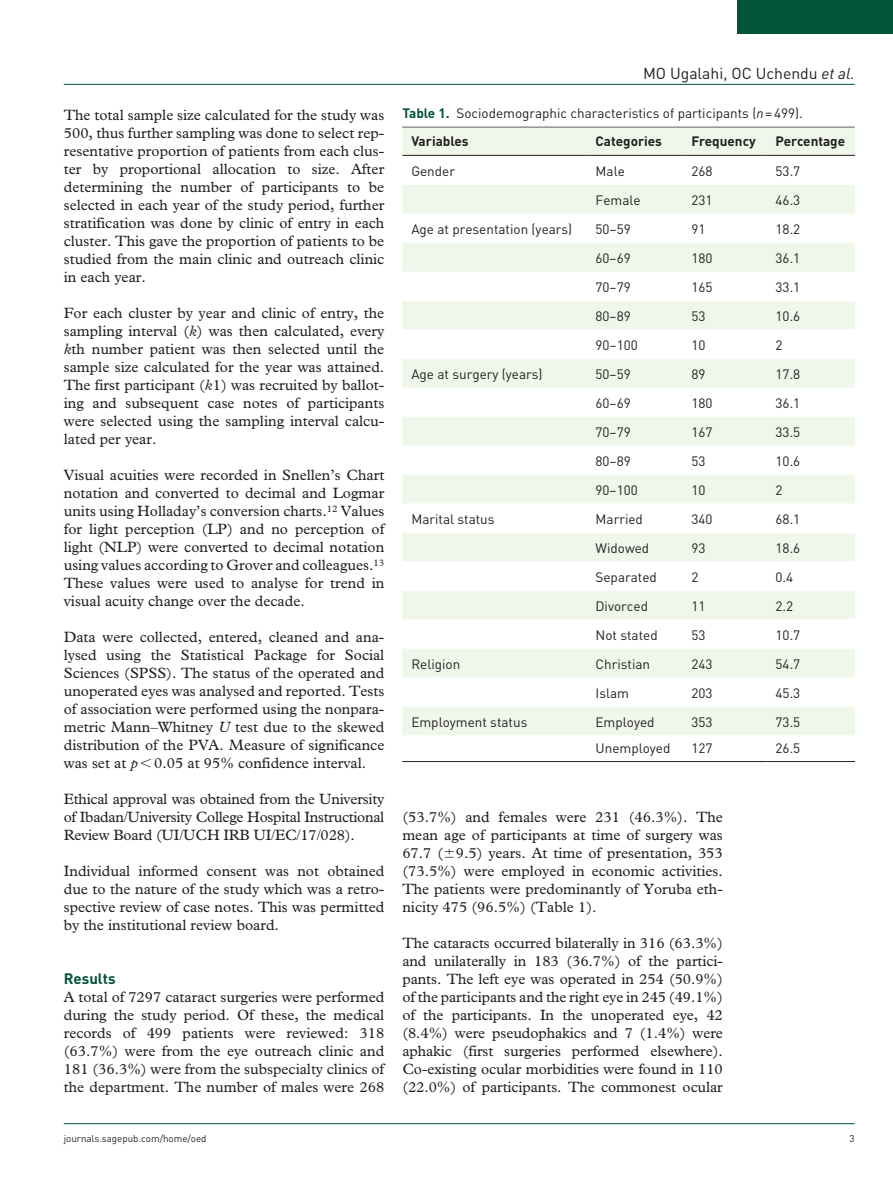
<style>
.page{position:relative;width:893px;height:1191px;background:#fff}
.page>*{position:absolute;margin:0;border:0;box-sizing:border-box;transform-origin:0 0}
.t1{font:15.75px "DIN";color:#231f20}
.t2{font:15px/18px "Plantin Std";color:#231f20;text-align:justify}
.t3{font:700 15px "DIN";color:#015436}
.t4{font:13.5px/28.5px "DIN";color:#231f20}
.t5{font:700 13.5px "DIN";color:#231f20}
.t6{font:9.75px "DIN";color:#231f20}
.s1{font-style:italic}
.s2{font-weight:700;color:#015436}
.s3{font-weight:700}
</style>
<div class="page">
<hr style="left:64px;top:84px;width:791px;height:1px;background:#015436">
<hr style="left:64px;top:1123px;width:791px;height:1px;background:#015436">
<div style="left:738px;top:0;width:155px;height:34px;background:#015436"></div>
<hr style="left:402px;top:127px;width:453px;height:1px;background:#231f20">
<div style="left:402px;top:128px;width:453px;height:27px;background:#eff7ea"></div>
<svg style="left:402px;top:185px;width:453px;height:550px;fill:#eff7ea"></svg>
<hr style="left:402px;top:155px;width:184px;height:1px;background:#231f20">
<hr style="left:586px;top:155px;width:96px;height:1px;background:#231f20">
<hr style="left:682px;top:155px;width:84px;height:1px;background:#231f20">
<hr style="left:766px;top:155px;width:89px;height:1px;background:#231f20">
<hr style="left:402px;top:761px;width:184px;height:1px;background:#231f20">
<hr style="left:586px;top:761px;width:96px;height:1px;background:#231f20">
<hr style="left:682px;top:761px;width:84px;height:1px;background:#231f20">
<hr style="left:766px;top:761px;width:89px;height:1px;background:#231f20">
<p class="t2" style="left:64px;top:106px;width:322px">The total sample size calculated for the study was 500, thus further sampling was done to select rep&shy;resentative proportion of patients from each clus&shy;ter by proportional allocation to size. After determining the number of participants to be selected in each year of the study period, further stratification was done by clinic of entry in each cluster. This gave the proportion of patients to be studied from the main clinic and outreach clinic in each year.</p>
<p class="t2" style="left:64px;top:304px;width:322px">For each cluster by year and clinic of entry, the sampling interval (<span class="s1">k</span>) was then calculated, every <span class="s1">k</span>th number patient was then selected until the sample size calculated for the year was attained.<br>The first participant (<span class="s1">k</span>1) was recruited by ballot&shy;ing and subsequent case notes of participants were selected using the sampling interval calcu&shy;lated per year.</p>
<p class="t2" style="left:64px;top:466px;width:322px">Visual acuities were recorded in Snellen’s Chart notation and converted to decimal and Logmar units using Holladay’s conversion charts.<sup>12</sup> Values for light perception (LP) and no perception of light (NLP) were converted to decimal notation using values according to Grover and colleagues.<sup>13<br></sup>These values were used to analyse for trend in visual acuity change over the decade.</p>
<p class="t2" style="left:64px;top:628px;width:322px">Data were collected, entered, cleaned and ana&shy;lysed using the Statistical Package for Social Sciences (SPSS). The status of the operated and unoperated eyes was analysed and reported. Tests of association were performed using the nonpara&shy;metric Mann–Whitney <span class="s1">U</span> test due to the skewed distribution of the PVA. Measure of significance was set at <span class="s1">p</span> 0.05 at 95% confidence interval.</p>
<p class="t2" style="left:64px;top:790px;width:322px">Ethical approval was obtained from the University of Ibadan/University College Hospital Instructional Review Board (UI/UCH IRB UI/EC/17/028).</p>
<p class="t2" style="left:64px;top:862px;width:322px">Individual informed consent was not obtained due to the nature of the study which was a retro&shy;spective review of case notes. This was permitted by the institutional review board.</p>
<p class="t3" style="left:64px;top:969px;width:53px">Results</p>
<p class="t2" style="left:64px;top:988px;width:322px">A total of 7297 cataract surgeries were performed during the study period. Of these, the medical records of 499 patients were reviewed: 318 (63.7%) were from the eye outreach clinic and 181 (36.3%) were from the subspecialty clinics of the department. The number of males were 268</p>
<p class="t1" style="left:643px;top:63px;width:213px">MO Ugalahi, OC Uchendu <span class="s1">et al.</span></p>
<p class="t4" style="left:411px;top:98px;width:393px;text-indent:-9px"><span class="s2">Table 1.</span> Sociodemographic characteristics of participants (<span class="s1">n</span>=499).<br><span class="s3">Variables</span></p>
<p class="t5" style="left:596px;top:133px;width:68px">Categories</p>
<p class="t5" style="left:691px;top:133px;width:66px">Frequency</p>
<p class="t5" style="left:775px;top:133px;width:71px">Percentage</p>
<p class="t4" style="left:411px;top:156px;width:45px">Gender</p>
<p class="t4" style="left:596px;top:156px;width:31px">Male</p>
<p class="t4" style="left:691px;top:156px;width:23px">268</p>
<p class="t4" style="left:775px;top:156px;width:26px">53.7</p>
<p class="t4" style="left:596px;top:185px;width:47px">Female</p>
<p class="t4" style="left:691px;top:185px;width:23px">231</p>
<p class="t4" style="left:775px;top:185px;width:26px">46.3</p>
<p class="t4" style="left:411px;top:214px;width:162px">Age at presentation (years)</p>
<p class="t4" style="left:596px;top:214px;width:37px">50–59</p>
<p class="t4" style="left:691px;top:214px;width:16px">91</p>
<p class="t4" style="left:775px;top:214px;width:26px">18.2</p>
<p class="t4" style="left:596px;top:243px;width:37px">60–69</p>
<p class="t4" style="left:691px;top:243px;width:23px">180</p>
<p class="t4" style="left:775px;top:243px;width:26px">36.1</p>
<p class="t4" style="left:596px;top:272px;width:37px">70–79</p>
<p class="t4" style="left:691px;top:272px;width:23px">165</p>
<p class="t4" style="left:775px;top:272px;width:26px">33.1</p>
<p class="t4" style="left:596px;top:301px;width:37px">80–89</p>
<p class="t4" style="left:691px;top:301px;width:16px">53</p>
<p class="t4" style="left:775px;top:301px;width:26px">10.6</p>
<p class="t4" style="left:596px;top:330px;width:44px">90–100</p>
<p class="t4" style="left:691px;top:330px;width:16px">10</p>
<p class="t4" style="left:775px;top:330px;width:9px">2</p>
<p class="t4" style="left:411px;top:359px;width:133px">Age at surgery (years)</p>
<p class="t4" style="left:596px;top:359px;width:37px">50–59</p>
<p class="t4" style="left:691px;top:359px;width:16px">89</p>
<p class="t4" style="left:775px;top:359px;width:26px">17.8</p>
<p class="t4" style="left:596px;top:388px;width:37px">60–69</p>
<p class="t4" style="left:691px;top:388px;width:23px">180</p>
<p class="t4" style="left:775px;top:388px;width:26px">36.1</p>
<p class="t4" style="left:596px;top:417px;width:37px">70–79</p>
<p class="t4" style="left:691px;top:417px;width:23px">167</p>
<p class="t4" style="left:775px;top:417px;width:26px">33.5</p>
<p class="t4" style="left:596px;top:446px;width:37px">80–89</p>
<p class="t4" style="left:691px;top:446px;width:16px">53</p>
<p class="t4" style="left:775px;top:446px;width:26px">10.6</p>
<p class="t4" style="left:596px;top:475px;width:44px">90–100</p>
<p class="t4" style="left:691px;top:475px;width:16px">10</p>
<p class="t4" style="left:775px;top:475px;width:9px">2</p>
<p class="t4" style="left:411px;top:504px;width:85px">Marital status</p>
<p class="t4" style="left:596px;top:504px;width:49px">Married</p>
<p class="t4" style="left:691px;top:504px;width:23px">340</p>
<p class="t4" style="left:775px;top:504px;width:26px">68.1</p>
<p class="t4" style="left:596px;top:533px;width:55px">Widowed</p>
<p class="t4" style="left:691px;top:533px;width:16px">93</p>
<p class="t4" style="left:775px;top:533px;width:26px">18.6</p>
<p class="t4" style="left:596px;top:562px;width:63px">Separated</p>
<p class="t4" style="left:691px;top:562px;width:9px">2</p>
<p class="t4" style="left:775px;top:562px;width:19px">0.4</p>
<p class="t4" style="left:596px;top:591px;width:54px">Divorced</p>
<p class="t4" style="left:691px;top:591px;width:16px">11</p>
<p class="t4" style="left:775px;top:591px;width:19px">2.2</p>
<p class="t4" style="left:596px;top:620px;width:64px">Not stated</p>
<p class="t4" style="left:691px;top:620px;width:16px">53</p>
<p class="t4" style="left:775px;top:620px;width:26px">10.7</p>
<p class="t4" style="left:411px;top:649px;width:50px">Religion</p>
<p class="t4" style="left:596px;top:649px;width:56px">Christian</p>
<p class="t4" style="left:691px;top:649px;width:23px">243</p>
<p class="t4" style="left:775px;top:649px;width:26px">54.7</p>
<p class="t4" style="left:596px;top:678px;width:35px">Islam</p>
<p class="t4" style="left:691px;top:678px;width:23px">203</p>
<p class="t4" style="left:775px;top:678px;width:26px">45.3</p>
<p class="t4" style="left:411px;top:707px;width:118px">Employment status</p>
<p class="t4" style="left:596px;top:707px;width:61px">Employed</p>
<p class="t4" style="left:691px;top:707px;width:23px">353</p>
<p class="t4" style="left:775px;top:707px;width:26px">73.5</p>
<p class="t4" style="left:596px;top:733px;width:76px">Unemployed</p>
<p class="t4" style="left:691px;top:733px;width:23px">127</p>
<p class="t4" style="left:775px;top:733px;width:26px">26.5</p>
<p class="t2" style="left:402px;top:808px;width:322px">(53.7%) and females were 231 (46.3%). The mean age of participants at time of surgery was 67.7 ( 9.5) years. At time of presentation, 353 (73.5%) were employed in economic activities.<br>The patients were predominantly of Yoruba eth&shy;nicity 475 (96.5%) (Table 1).</p>
<p class="t2" style="left:402px;top:934px;width:322px">The cataracts occurred bilaterally in 316 (63.3%) and unilaterally in 183 (36.7%) of the partici&shy;pants. The left eye was operated in 254 (50.9%) of the participants and the right eye in 245 (49.1%) of the participants. In the unoperated eye, 42 (8.4%) were pseudophakics and 7 (1.4%) were aphakic (first surgeries performed elsewhere).<br>Co-existing ocular morbidities were found in 110 (22.0%) of participants. The commonest ocular</p>
<p class="t6" style="left:64px;top:1132px;width:144px">journals.sagepub.com/home/oed</p>
<p class="t6" style="left:850px;top:1132px;width:7px">3</p>
</div>
